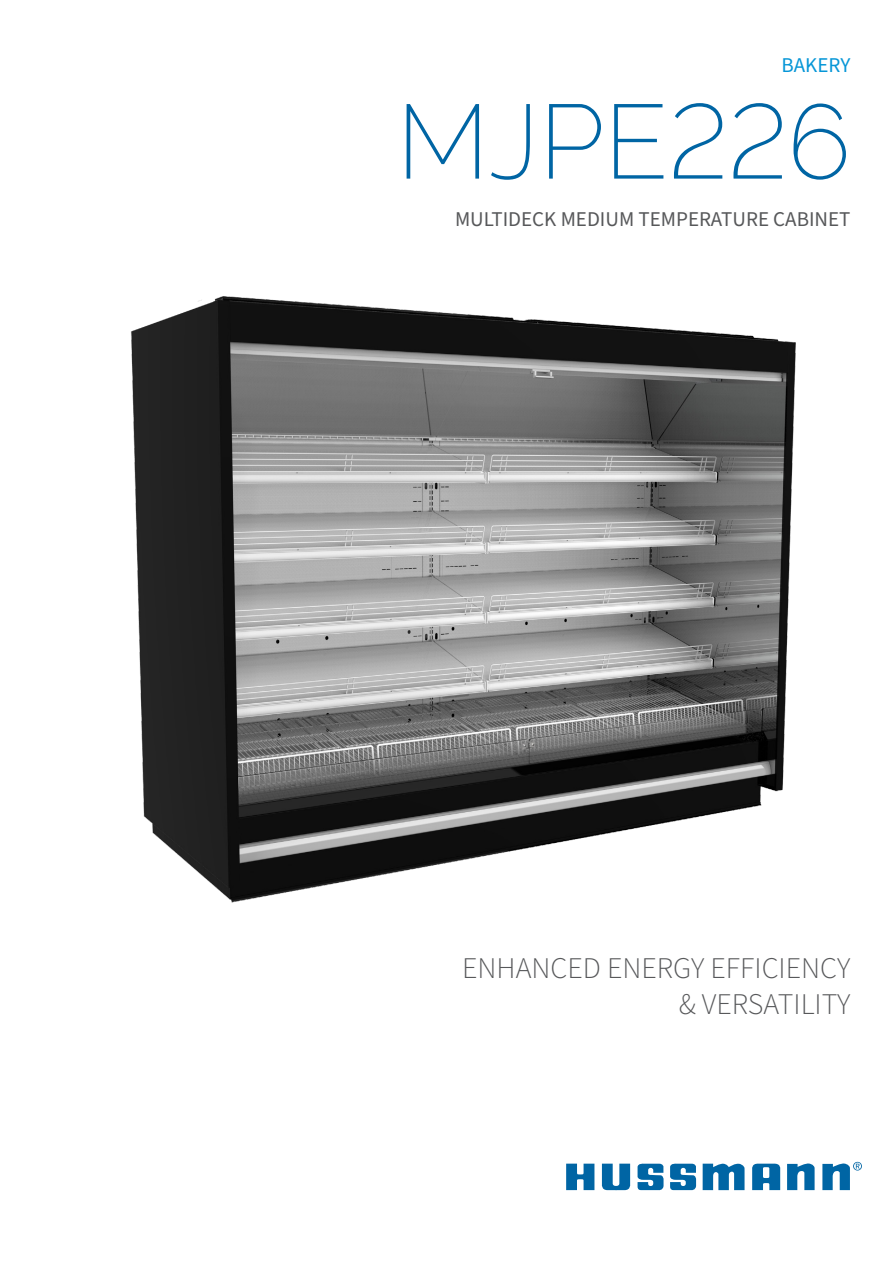
<style>
.page{position:relative;width:893px;height:1263px;background:#fff}
.page>*{position:absolute;margin:0;border:0;box-sizing:border-box;transform-origin:0 0}
.t1{font:200 105px "Raleway";color:#0065a4}
.t2{font:300 30px/36px "Source Sans Pro";color:#57585a;text-align:right}
.t3{font:21px "Source Sans Pro";color:#57585a}
.t4{font:21px "Source Sans Pro";color:#0696d7}
</style>
<div class="page">
<svg style="left:787px;top:1163px;width:28px;height:27px"></svg>
<svg style="left:703px;top:1163px;width:41px;height:27px"></svg>
<svg style="left:602px;top:1163px;width:28px;height:27px"></svg>
<svg style="left:670px;top:1163px;width:26px;height:27px"></svg>
<svg style="left:637px;top:1163px;width:26px;height:27px"></svg>
<svg style="left:566px;top:1163px;width:28px;height:27px"></svg>
<svg style="left:822px;top:1162px;width:40px;height:28px"></svg>
<svg style="left:752px;top:1163px;width:29px;height:27px"></svg>
<img style="left:131px;top:296px;width:665px;height:607px">
<p class="t4" style="left:781px;top:51px;width:70px">BAKERY</p>
<h1 class="t1" style="left:396px;top:80px;width:455px">MJPE226</h1>
<p class="t3" style="left:455px;top:205px;width:397px">MULTIDECK MEDIUM TEM PERATURE CABINET</p>
<p class="t2" style="left:462px;top:950px;width:390px">ENHANCED ENERGY EFFICIENCY &amp; VERSATILITY</p>
</div>
